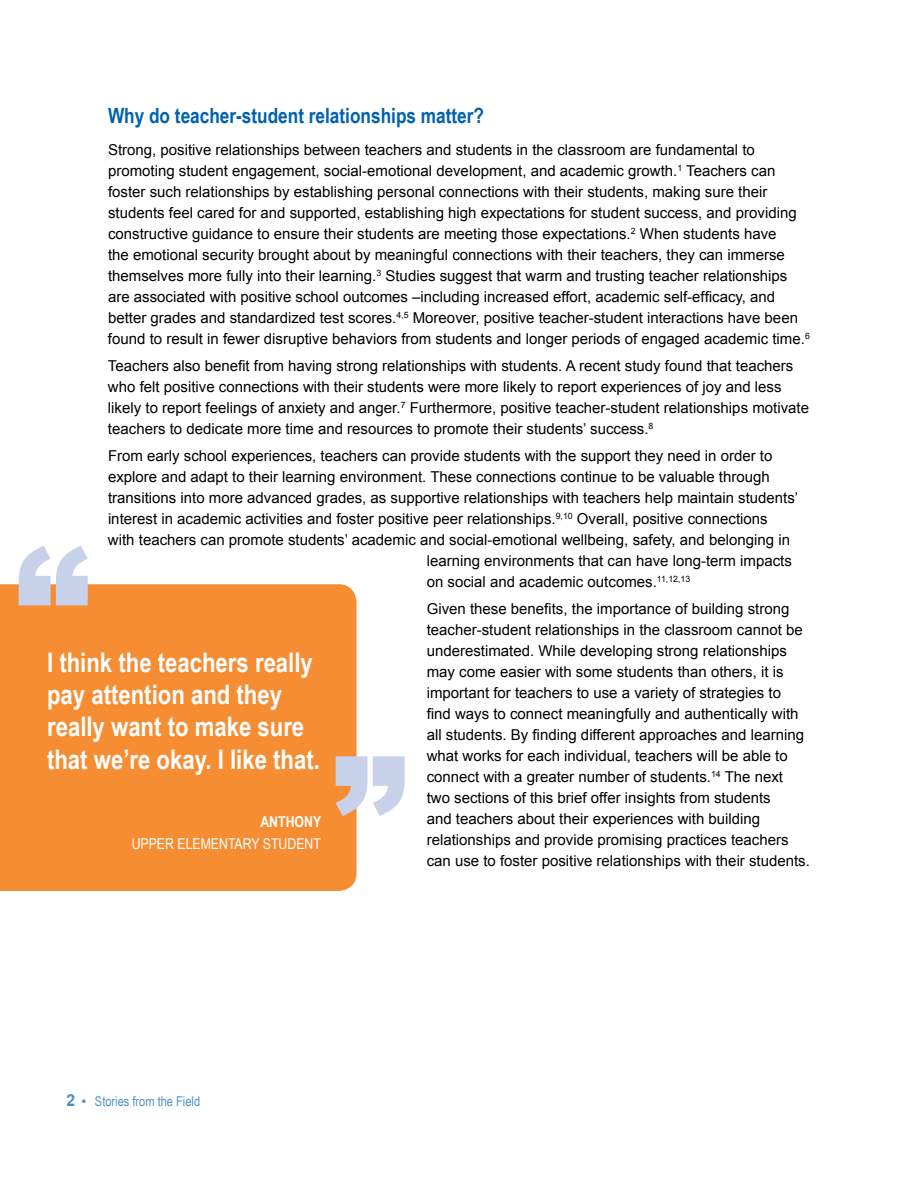
<style>
.page{position:relative;width:918px;height:1188px;background:#fff}
.page>*{position:absolute;margin:0;border:0;box-sizing:border-box;transform-origin:0 0}
.t1{font:900 150px "Arial";color:#c7d1ea}
.t2{font:700 27px/32.4px "Arial Narrow";color:#fff}
.t3{font:700 21px "Arial Narrow";color:#0061af}
.t4{font:15px/21px "Arial";color:#000}
.t5{font:15px "Arial Narrow";color:#fff}
.t6{font:700 15px "Arial Narrow";color:#fff}
.t7{font:13.5px "Arial Narrow";color:#0061af}
.s1{font-family:"Arial";font-weight:700;font-size:16.5px}
.s2{font-family:"The Mix Semi Light Caps";font-size:16.5px}
</style>
<div class="page">
<div style="left:0;top:584px;width:357px;height:307px;background:#f78d33"></div>
<h3 class="t3" style="left:108px;top:100px;width:378px">Why do teacher-student relationships matter?</h3>
<p class="t4" style="left:108px;top:139px;width:703px">Strong, positive relationships between teachers and students in the classroom are fundamental to promoting student engagement, social-emotional development, and academic growth.<sup>1</sup> Teachers can foster such relationships by establishing personal connections with their students, making sure their students feel cared for and supported, establishing high expectations for student success, and providing constructive guidance to ensure their students are meeting those expectations.<sup>2</sup> When students have<br>the emotional security brought about by meaningful connections with their teachers, they can immerse themselves more fully into their learning.<sup>3</sup> Studies suggest that warm and trusting teacher relationships are associated with positive school outcomes –including increased effort, academic self-efficacy, and better grades and standardized test scores.<sup>4,5</sup> Moreover, positive teacher-student interactions have been found to result in fewer disruptive behaviors from students and longer periods of engaged academic time.<sup>6</sup></p>
<p class="t4" style="left:108px;top:355px;width:703px">Teachers also benefit from having strong relationships with students. A recent study found that teachers who felt positive connections with their students were more likely to report experiences of joy and less likely to report feelings of anxiety and anger.<sup>7</sup> Furthermore, positive teacher-student relationships motivate teachers to dedicate more time and resources to promote their students’ success.<sup>8</sup></p>
<p class="t4" style="left:108px;top:445px;width:666px">From early school experiences, teachers can provide students with the support they need in order to</p>
<p class="t4" style="left:108px;top:466px;width:663px">explore and adapt to their learning environment. These connections continue to be valuable through</p>
<p class="t4" style="left:108px;top:487px;width:692px">transitions into more advanced grades, as supportive relationships with teachers help maintain students’</p>
<p class="t4" style="left:108px;top:508px;width:661px">interest in academic activities and foster positive peer relationships.<sup>9,10</sup> Overall, positive connections</p>
<p class="t4" style="left:108px;top:529px;width:684px">with teachers can promote students’ academic and social-emotional wellbeing, safety, and belonging in</p>
<p class="t4" style="left:427px;top:550px;width:367px">learning environments that can have long-term impacts</p>
<p class="t4" style="left:427px;top:571px;width:265px">on social and academic outcomes.<sup>11,12,13</sup></p>
<p class="t4" style="left:427px;top:598px;width:385px">Given these benefits, the importance of building strong teacher-student relationships in the classroom cannot be underestimated. While developing strong relationships may come easier with some students than others, it is important for teachers to use a variety of strategies to<br>find ways to connect meaningfully and authentically with all students. By finding different approaches and learning what works for each individual, teachers will be able to connect with a greater number of students.<sup>14</sup> The next two sections of this brief offer insights from students<br>and teachers about their experiences with building relationships and provide promising practices teachers can use to foster positive relationships with their students.</p>
<h1 class="t1" style="left:15px;top:492px;width:76px">“</h1>
<h2 class="t2" style="left:47px;top:645px;width:274px">I think the teachers really pay attention and they really want to make sure that we’re okay. I like that.</h2>
<h1 class="t1" style="left:332px;top:703px;width:76px">”</h1>
<p class="t6" style="left:260px;top:810px;width:62px">ANTHONY</p>
<p class="t5" style="left:132px;top:833px;width:191px">UPPER ELEMENTARY STUDENT</p>
<p class="t7" style="left:67px;top:1092px;width:135px"><span class="s1">2</span> <span class="s2">•</span> Stories from the Field</p>
</div>
